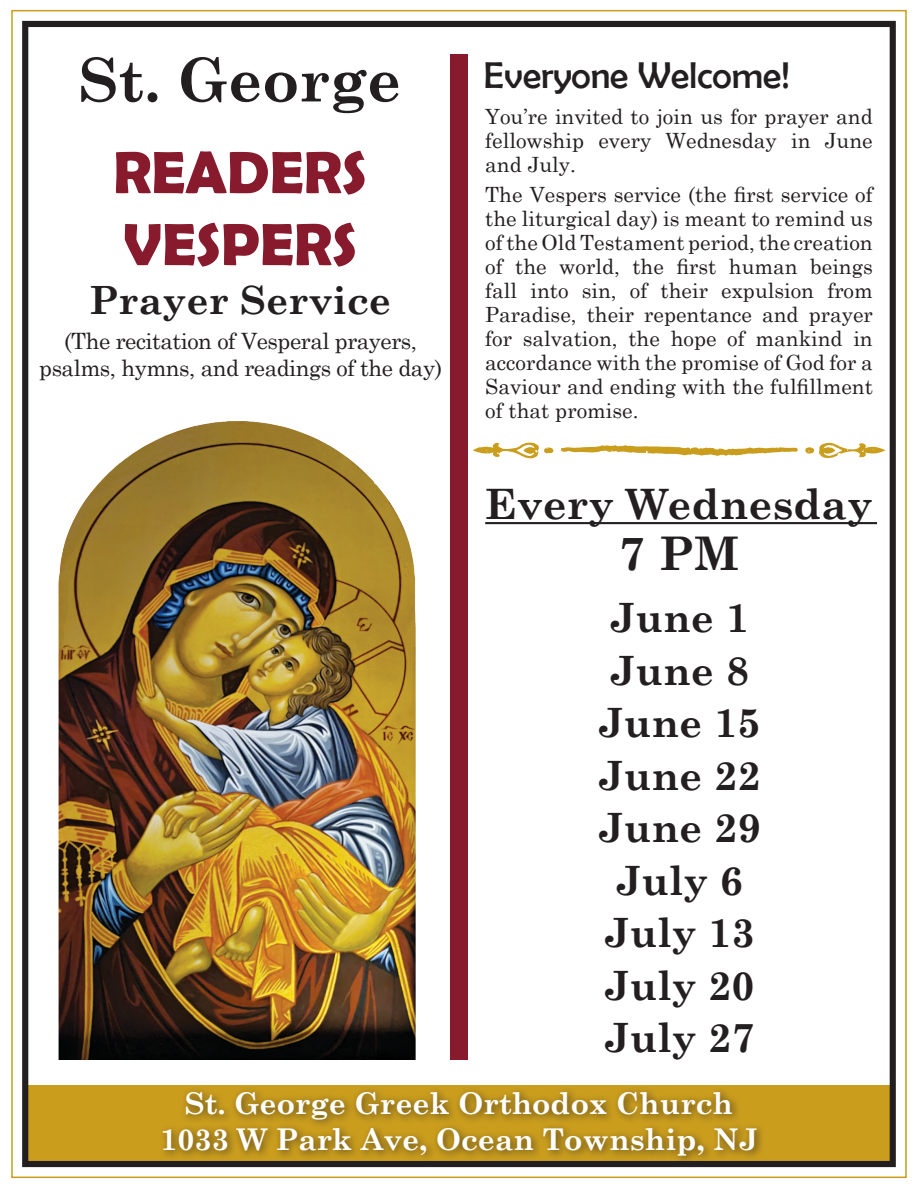
<style>
.page{position:relative;width:918px;height:1188px;background:#fff}
.page>*{position:absolute;margin:0;border:0;box-sizing:border-box;transform-origin:0 0}
.t1{font:700 60px "Berlin Sans FB Demi";color:#871a2d}
.t2{font:700 60px "Century Schoolbook";color:#231f20}
.t3{font:700 46.5px "Century Schoolbook";color:#231f20}
.t4{font:700 42px "Century Schoolbook";color:#231f20}
.t5{font:700 40.5px "Century Schoolbook";color:#231f20}
.t6{font:700 39px "Century Schoolbook";color:#231f20}
.t7{font:37.5px "Berlin Sans FB";color:#231f20}
.t8{font:700 30px "Century Schoolbook";color:#fff}
.t9{font:22.5px/27px "Century Schoolbook";letter-spacing:-.02em;color:#231f20;text-align:center}
.t10{font:21px/24px "Century Schoolbook";color:#231f20;text-align:justify}
</style>
<div class="page">
<div style="left:27px;top:1086px;width:863px;height:75px;background:#ca9d1d"></div>
<div style="left:22px;top:21px;width:874px;height:1146px;border:6px solid #231f20"></div>
<div style="left:157px;top:1086px;width:761px;height:102px;background:#231f20;opacity:.64"></div>
<hr style="left:485px;top:522px;width:392px;height:2px;background:#231f20">
<div style="left:450px;top:54px;width:18px;height:1005px;background:#871a2d"></div>
<svg style="left:561px;top:445px;width:237px;height:11px"></svg>
<svg style="left:805px;top:443px;width:80px;height:16px"></svg>
<svg style="left:473px;top:442px;width:81px;height:16px"></svg>
<img style="left:58px;top:421px;width:358px;height:638px">
<p class="t2" style="left:79px;top:33px;width:324px">St. George</p>
<p class="t1" style="left:113px;top:138px;width:255px">READERS</p>
<p class="t1" style="left:123px;top:210px;width:235px">VESPERS</p>
<p class="t6" style="left:89px;top:270px;width:304px">Prayer Service</p>
<p class="t9" style="left:39px;top:325px;width:404px">(The recitation of Vesperal prayers, psalms, hymns, and readings of the day)</p>
<p class="t7" style="left:484px;top:54px;width:308px">Everyone Welcome!</p>
<p class="t10" style="left:485px;top:102px;width:389px">You’re invited to join us for prayer and fellowship every Wednesday in June and July.</p>
<p class="t10" style="left:485px;top:181px;width:389px">The Vespers service (the first service of the liturgical day) is meant to remind us of the Old Testament period, the creation of the world, the first human beings fall into sin, of their expulsion from Paradise, their repentance and prayer for salvation, the hope of mankind in accordance with the promise of God for a Saviour and ending with the fulfillment of that promise.</p>
<p class="t4" style="left:485px;top:471px;width:389px">Every Wednesday</p>
<p class="t3" style="left:619px;top:517px;width:122px">7 PM</p>
<p class="t5" style="left:609px;top:586px;width:141px">June 1</p>
<p class="t5" style="left:609px;top:639px;width:141px">June 8</p>
<p class="t5" style="left:598px;top:691px;width:165px">June 15</p>
<p class="t5" style="left:598px;top:744px;width:165px">June 22</p>
<p class="t5" style="left:598px;top:796px;width:165px">June 29</p>
<p class="t5" style="left:615px;top:849px;width:129px">July 6</p>
<p class="t5" style="left:604px;top:901px;width:153px">July 13</p>
<p class="t5" style="left:604px;top:954px;width:153px">July 20</p>
<p class="t5" style="left:604px;top:1006px;width:153px">July 27</p>
<p class="t8" style="left:185px;top:1080px;width:550px">St. George Greek Orthodox Church</p>
<p class="t8" style="left:160px;top:1116px;width:599px">1033 W Park Ave, Ocean Township, NJ</p>
</div>
